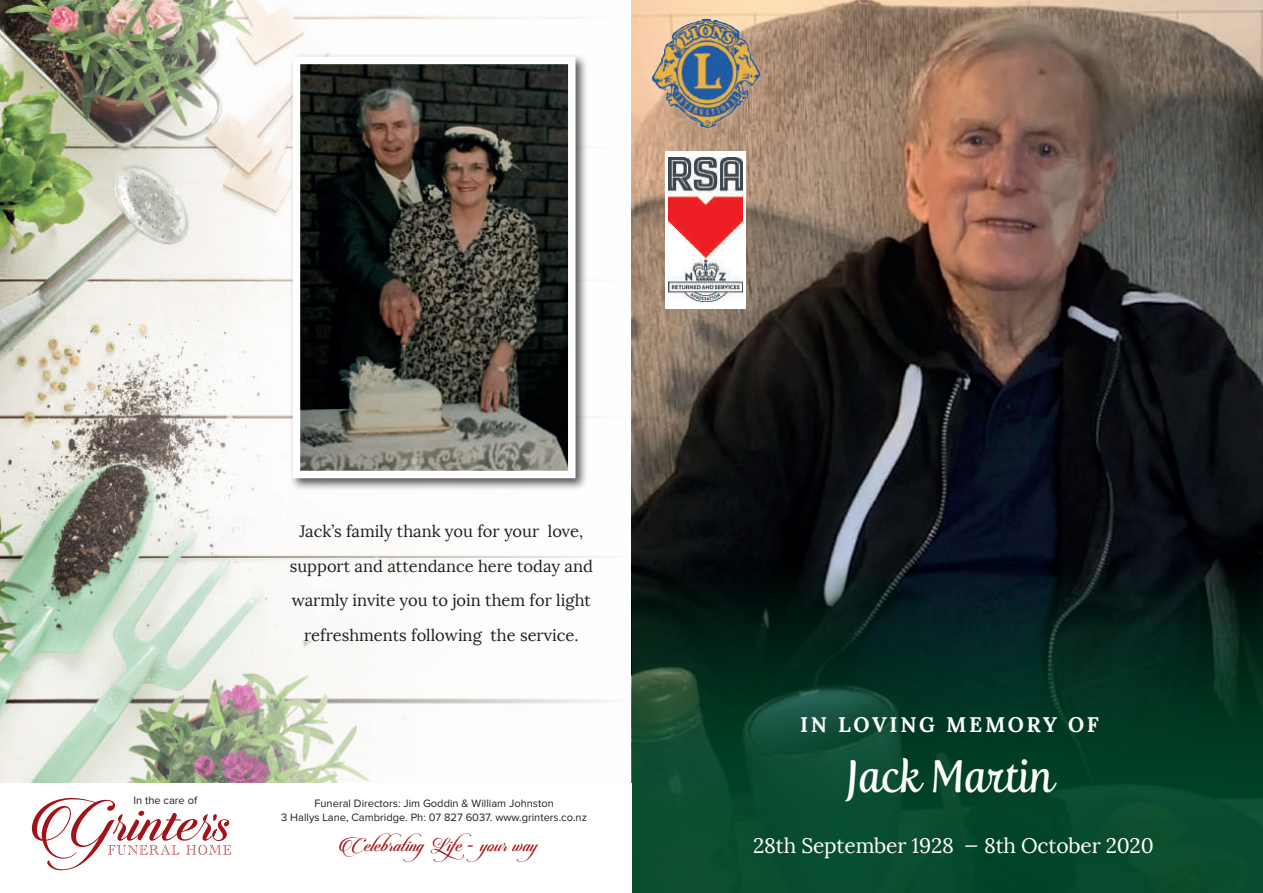
<style>
.page{position:relative;width:1263px;height:893px;background:#fff}
.page>*{position:absolute;margin:0;border:0;box-sizing:border-box;transform-origin:0 0}
.t1{font:45px "Fertigo Pro Script";color:#fff;scale:.93 1}
.t2{font:22.05px "Candlescript Demo Version";color:#a21217}
.t3{font:21px "Lora";letter-spacing:-.01em;color:#fff}
.t4{font:700 21px "Lora";letter-spacing:.125em;color:#fff}
.t5{font:16.5px/34.5px "Lora";color:#231f20;text-align:center}
.t6{font:11.1px/13.4px "Proxima Nova";color:#231f20;text-align:center}
.s1{font-family:"Minion Pro"}
</style>
<div class="page">
<img style="left:0;top:0;width:604px;height:783px">
<img style="left:631px;top:0;width:632px;height:893px">
<div style="left:289px;top:53px;width:299px;height:438px;background:#231f20;opacity:.75"></div>
<img style="left:302px;top:66px;width:264px;height:403px">
<div style="left:293px;top:57px;width:282px;height:421px;border:8px solid #fff"></div>
<svg style="left:633px;top:556px;width:630px;height:337px;background:#073725"></svg>
<svg style="left:31px;top:797px;width:200px;height:74px"></svg>
<div style="left:665px;top:151px;width:81px;height:157px;background:#fff"></div>
<img style="left:669px;top:157px;width:74px;height:145px">
<img style="left:646px;top:14px;width:119px;height:119px">
<p class="t5" style="left:290px;top:514px;width:305px">Jack’s family thank you for your love, support and attendance here today and warmly invite you to join them for light refreshments following the service.</p>
<p class="t6" style="left:133px;top:794px;width:65px">In the care of</p>
<p class="t6" style="left:281px;top:798px;width:307px">Funeral Directors: Jim Goddin &amp; William Johnston<br>3 Hallys Lane, Cambridge. Ph: 07 827 6037. www.grinters.co.nz</p>
<h2 class="t2" style="left:337px;top:830px;width:216px">CelebratingLife <span class="s1">-</span> your way</h2>
<p class="t4" style="left:800px;top:710px;width:300px">IN LOVING MEMORY OF</p>
<h1 class="t1" style="left:846px;top:750px;width:224px">Jack Martin</h1>
<p class="t3" style="left:753px;top:832px;width:402px">28th September 1928 — 8th October 2020</p>
</div>
